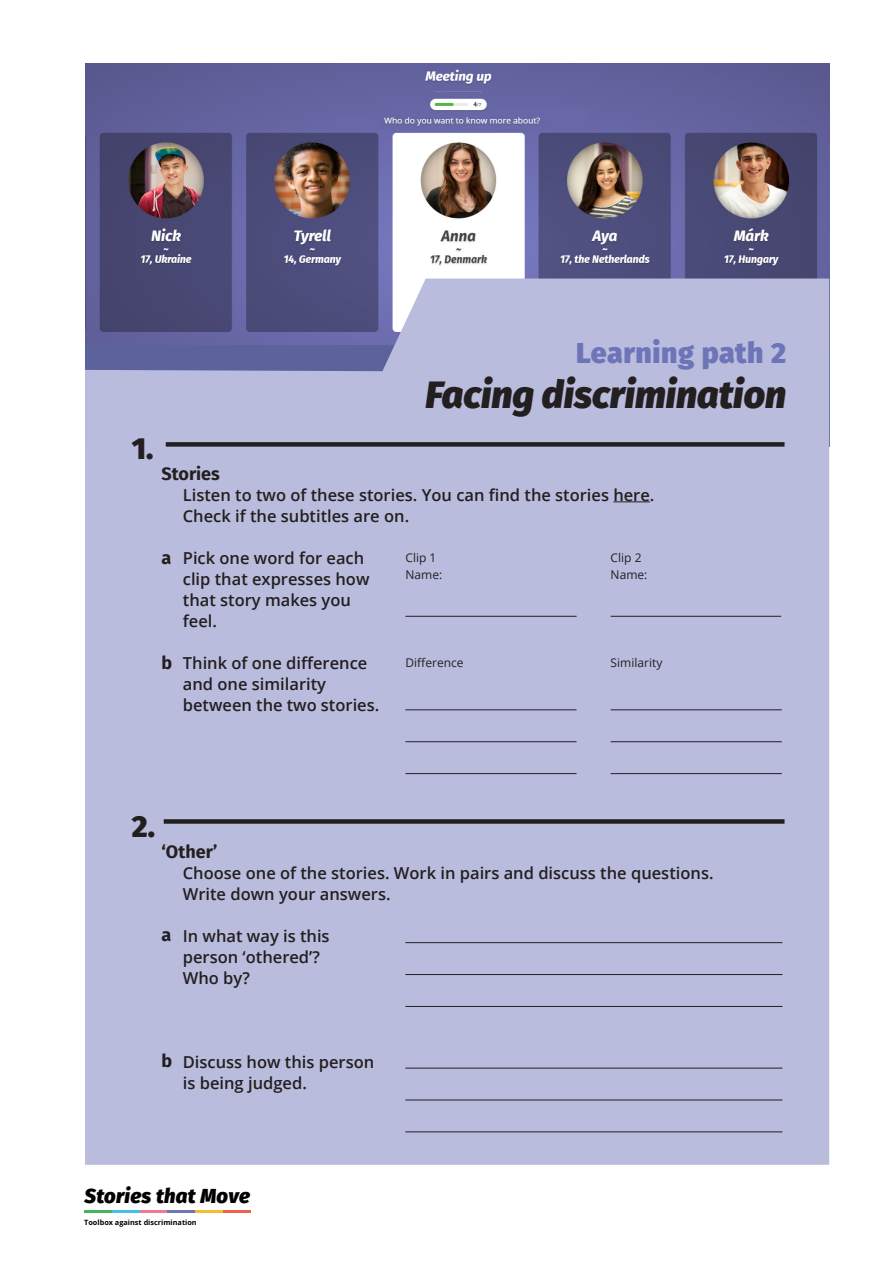
<style>
.page{position:relative;width:893px;height:1263px;background:#fff}
.page>*{position:absolute;margin:0;border:0;box-sizing:border-box;transform-origin:0 0}
.kop{font:italic 900 37.5px "Fira Sans";color:#231f20}
.cijfers{font:900 30px "Fira Sans";color:#231f20}
.kop1{font:900 28.5px "Fira Sans";letter-spacing:.02em;color:#6d75b8}
.t1{font:italic 900 20.25px "Fira Sans";letter-spacing:.015em;color:#000001}
.vraag{font:700 18px "Fira Sans";color:#231f20}
.intro{font:600 16.5px/21px "Open Sans";color:#231f20}
.ps__bijschrift{font:12px "Open Sans";color:#231f20}
.t2{font:700 7.35px "Open Sans";color:#000001}
</style>
<div class="page">
<hr style="left:112px;top:1210px;width:28px;height:3px;background:#41c1ea">
<hr style="left:140px;top:1210px;width:28px;height:3px;background:#f27696">
<hr style="left:168px;top:1210px;width:27px;height:3px;background:#6d75b8">
<hr style="left:84px;top:1210px;width:28px;height:3px;background:#41b759">
<hr style="left:195px;top:1210px;width:28px;height:3px;background:#f5bd34">
<hr style="left:223px;top:1210px;width:28px;height:3px;background:#f16050">
<img style="left:85px;top:64px;width:744px;height:215px">
<div style="left:85px;top:279px;width:744px;height:886px;background:#babcdd"></div>
<hr style="left:613px;top:501px;width:37px;height:1px;background:#231f20">
<div style="left:166px;top:442px;width:618px;height:5px;background:#231f20"></div>
<div style="left:164px;top:819px;width:620px;height:5px;background:#231f20"></div>
<hr style="left:405px;top:616px;width:172px;height:1px;background:#231f20">
<hr style="left:611px;top:616px;width:170px;height:1px;background:#231f20">
<hr style="left:405px;top:942px;width:377px;height:1px;background:#231f20">
<hr style="left:405px;top:974px;width:377px;height:1px;background:#231f20">
<hr style="left:405px;top:1006px;width:377px;height:1px;background:#231f20">
<hr style="left:405px;top:709px;width:172px;height:1px;background:#231f20">
<hr style="left:405px;top:741px;width:172px;height:1px;background:#231f20">
<hr style="left:611px;top:709px;width:171px;height:1px;background:#231f20">
<hr style="left:611px;top:741px;width:171px;height:1px;background:#231f20">
<hr style="left:405px;top:773px;width:172px;height:1px;background:#231f20">
<hr style="left:611px;top:773px;width:171px;height:1px;background:#231f20">
<hr style="left:405px;top:1068px;width:377px;height:1px;background:#231f20">
<hr style="left:405px;top:1099px;width:377px;height:1px;background:#231f20">
<hr style="left:405px;top:1131px;width:377px;height:1px;background:#231f20">
<p class="kop1" style="left:576px;top:327px;width:211px">Learning path 2</p>
<p class="cijfers" style="left:132px;top:421px;width:23px">1.</p>
<p class="kop" style="left:425px;top:361px;width:362px">Facing discrimination</p>
<p class="vraag" style="left:162px;top:458px;width:60px">Stories</p>
<p class="intro" style="left:183px;top:484px;width:473px">Listen to two of these stories. You can find the stories here.</p>
<p class="intro" style="left:183px;top:505px;width:228px">Check if the subtitles are on.</p>
<p class="intro" style="left:183px;top:547px;width:183px">Pick one word for each</p>
<p class="intro" style="left:183px;top:568px;width:188px">clip that expresses how</p>
<p class="intro" style="left:183px;top:589px;width:170px">that story makes you</p>
<p class="intro" style="left:183px;top:610px;width:36px">feel.</p>
<p class="intro" style="left:183px;top:652px;width:186px">Think of one difference</p>
<p class="intro" style="left:183px;top:673px;width:145px">and one similarity</p>
<p class="intro" style="left:183px;top:694px;width:198px">between the two stories.</p>
<p class="ps__bijschrift" style="left:405px;top:550px;width:32px">Clip 1</p>
<p class="ps__bijschrift" style="left:405px;top:566px;width:38px">Name:</p>
<p class="ps__bijschrift" style="left:611px;top:550px;width:32px">Clip 2</p>
<p class="ps__bijschrift" style="left:611px;top:566px;width:38px">Name:</p>
<p class="vraag" style="left:162px;top:542px;width:11px">a</p>
<p class="vraag" style="left:162px;top:647px;width:12px">b</p>
<p class="ps__bijschrift" style="left:405px;top:654px;width:60px">Difference</p>
<p class="ps__bijschrift" style="left:611px;top:654px;width:53px">Similarity</p>
<p class="cijfers" style="left:132px;top:799px;width:25px">2.</p>
<p class="vraag" style="left:162px;top:836px;width:57px">‘Other’</p>
<p class="intro" style="left:183px;top:862px;width:532px">Choose one of the stories. Work in pairs and discuss the questions.<br>Write down your answers.</p>
<p class="intro" style="left:183px;top:925px;width:148px">In what way is this person ‘othered’?</p>
<p class="intro" style="left:183px;top:967px;width:69px">Who by?</p>
<p class="vraag" style="left:162px;top:919px;width:11px">a</p>
<p class="vraag" style="left:162px;top:1045px;width:12px">b</p>
<p class="intro" style="left:183px;top:1051px;width:193px">Discuss how this person</p>
<p class="intro" style="left:183px;top:1072px;width:126px">is being judged.</p>
<p class="t1" style="left:84px;top:1177px;width:167px">Stories that Move</p>
<p class="t2" style="left:84px;top:1217px;width:114px">Toolbox against discrimination</p>
</div>
